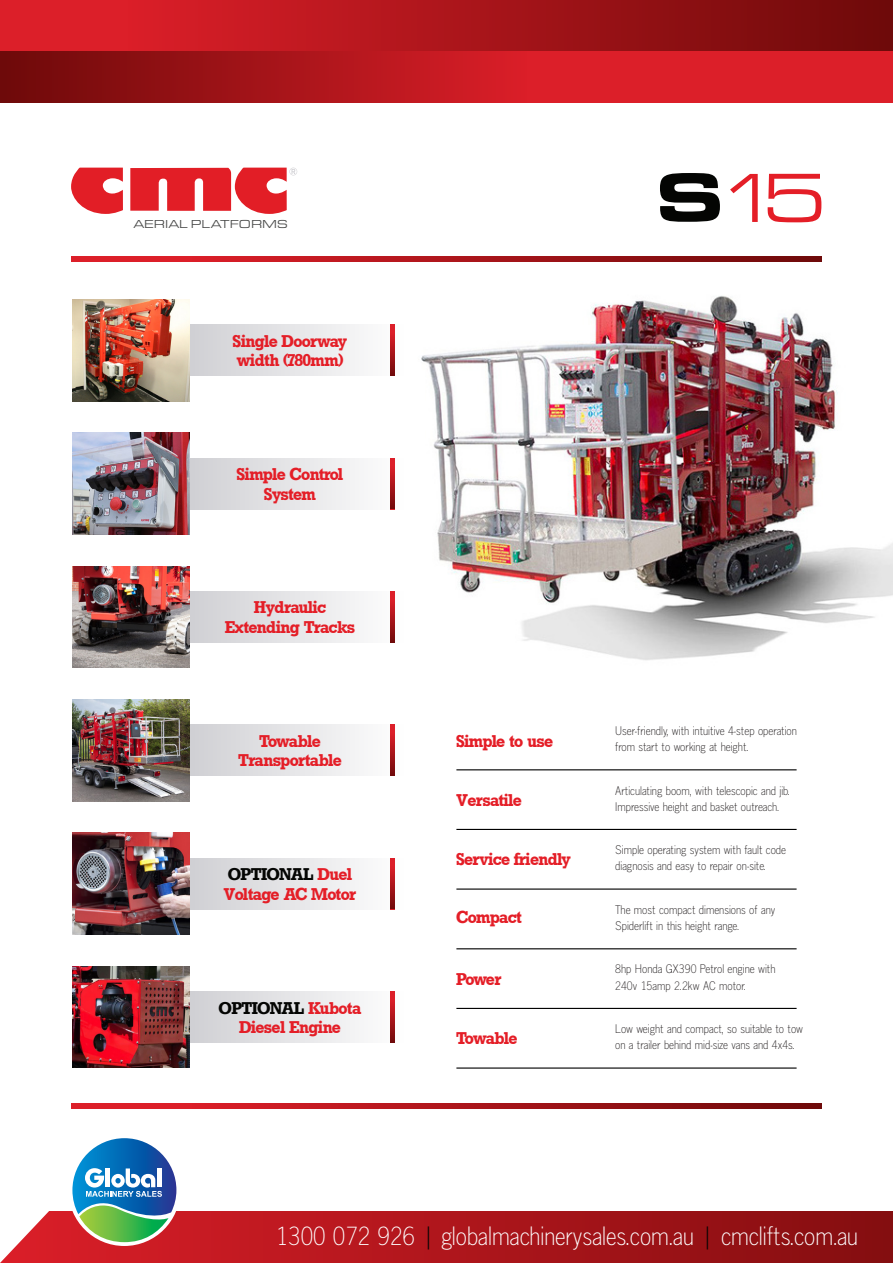
<style>
.page{position:relative;width:893px;height:1263px;background:#fff}
.page>*{position:absolute;margin:0;border:0;box-sizing:border-box;transform-origin:0 0}
.t1{font:900 72px "Eurostile Ext";color:#040503}
.t2{font:72px "Eurostile Ext";color:#e41e27}
.t3{font:25.5px "Lightline Gothic MT Std";color:#fff}
.t4{font:700 16.5px "Rockwell";color:#e41e27}
.t5{font:700 16.5px "Rockwell";color:#040503}
.t6{font:700 16.5px "Rockwell";letter-spacing:-.02em;color:#e41e27}
.t7{font:12px/16.2px "Lightline Gothic MT Std";color:#231f20}
.t8{font:12px "Eurostile Ext";color:#484948}
.s1{color:#e41e27}
.s2{font-weight:400;color:#e41e27}
.s3{color:#040503}
</style>
<div class="page">
<div style="left:0;top:1212px;width:893px;height:51px;background:linear-gradient(to right,#db1f29,#840e10)"></div>
<svg style="left:0;top:1211px;width:50px;height:52px"></svg>
<div style="left:0;top:0;width:893px;height:51px;background:#dc1f29"></div>
<div style="left:129px;top:0;width:764px;height:51px;background:linear-gradient(to right,#db1e28,#6e0a0a)"></div>
<div style="left:0;top:51px;width:893px;height:51px;background:#dc1f29"></div>
<svg style="left:71px;top:168px;width:52px;height:46px"></svg>
<div style="left:72px;top:257px;width:750px;height:5px;background:#dc1f29"></div>
<svg style="left:247px;top:257px;width:575px;height:5px;background:#9f1317"></svg>
<div style="left:72px;top:1103px;width:750px;height:5px;background:#dc1f29"></div>
<svg style="left:247px;top:1103px;width:575px;height:5px;background:#9f1317"></svg>
<svg style="left:130px;top:168px;width:167px;height:46px"></svg>
<div style="left:189px;top:325px;width:214px;height:51px;background:linear-gradient(to right,#cfcfd3,#fefefe)"></div>
<img style="left:73px;top:299px;width:117px;height:102px">
<div style="left:390px;top:325px;width:5px;height:51px;background:#dc1f29"></div>
<svg style="left:390px;top:337px;width:5px;height:39px"></svg>
<div style="left:189px;top:458px;width:214px;height:51px;background:linear-gradient(to right,#cfcfd3,#fefefe)"></div>
<img style="left:73px;top:433px;width:117px;height:102px">
<div style="left:390px;top:458px;width:5px;height:51px;background:#dc1f29"></div>
<svg style="left:390px;top:470px;width:5px;height:39px"></svg>
<div style="left:189px;top:591px;width:214px;height:51px;background:linear-gradient(to right,#cfcfd3,#fefefe)"></div>
<img style="left:73px;top:566px;width:117px;height:102px">
<div style="left:390px;top:591px;width:5px;height:51px;background:#dc1f29"></div>
<svg style="left:390px;top:604px;width:5px;height:38px"></svg>
<div style="left:189px;top:725px;width:214px;height:51px;background:linear-gradient(to right,#cfcfd3,#fefefe)"></div>
<img style="left:73px;top:699px;width:117px;height:102px">
<div style="left:390px;top:725px;width:5px;height:51px;background:#dc1f29"></div>
<svg style="left:390px;top:737px;width:5px;height:39px"></svg>
<div style="left:189px;top:858px;width:214px;height:51px;background:linear-gradient(to right,#cfcfd3,#fefefe)"></div>
<img style="left:73px;top:833px;width:117px;height:102px">
<div style="left:390px;top:858px;width:5px;height:51px;background:#dc1f29"></div>
<svg style="left:390px;top:871px;width:5px;height:38px"></svg>
<div style="left:189px;top:991px;width:214px;height:51px;background:linear-gradient(to right,#cfcfd3,#fefefe)"></div>
<img style="left:73px;top:966px;width:117px;height:101px">
<div style="left:390px;top:991px;width:5px;height:51px;background:#dc1f29"></div>
<svg style="left:390px;top:1004px;width:5px;height:39px"></svg>
<img style="left:421px;top:296px;width:472px;height:364px">
<hr style="left:456px;top:769px;width:341px;height:1px;background:#000">
<hr style="left:456px;top:829px;width:341px;height:1px;background:#000">
<hr style="left:456px;top:888px;width:341px;height:2px;background:#000">
<hr style="left:456px;top:948px;width:341px;height:1px;background:#000">
<hr style="left:456px;top:1008px;width:341px;height:1px;background:#000">
<hr style="left:456px;top:1067px;width:341px;height:1px;background:#000">
<div style="left:68px;top:1134px;width:112px;height:112px;background:#fff;border-radius:50%"></div>
<svg style="left:72px;top:1138px;width:104px;height:104px"></svg>
<div style="left:0;top:51px;width:527px;height:51px;background:linear-gradient(to right,#6d0909,#db1e28)"></div>
<p class="t8" style="left:134px;top:216px;width:156px">AERIAL PLATFORMS</p>
<p class="t4" style="left:233px;top:331px;width:116px">Single Doorway</p>
<p class="t4" style="left:237px;top:351px;width:108px">width (780mm)</p>
<p class="t4" style="left:237px;top:465px;width:108px">Simple Control</p>
<p class="t4" style="left:264px;top:484px;width:53px">System</p>
<p class="t4" style="left:254px;top:598px;width:73px">Hydraulic</p>
<p class="t4" style="left:225px;top:618px;width:131px">Extending Tracks</p>
<p class="t6" style="left:260px;top:732px;width:62px">Towable</p>
<p class="t4" style="left:238px;top:751px;width:104px">Transportable</p>
<p class="t5" style="left:228px;top:865px;width:125px">OPTIONAL <span class="s1">Duel</span></p>
<p class="t4" style="left:224px;top:884px;width:134px">Voltage AC Motor</p>
<p class="t5" style="left:219px;top:998px;width:144px">OPTIONAL <span class="s1">Kubota</span></p>
<p class="t4" style="left:239px;top:1018px;width:103px">Diesel Engine</p>
<p class="t1" style="left:655px;top:143px;width:129px">S<span class="s2">1</span></p>
<p class="t2" style="left:761px;top:150px;width:67px">5</p>
<p class="t4" style="left:456px;top:732px;width:98px">Simple to use</p>
<p class="t4" style="left:456px;top:791px;width:67px">Versatile</p>
<p class="t7" style="left:615px;top:722px;width:183px">User-friendly, with intuitive 4-step operation</p>
<p class="t7" style="left:615px;top:738px;width:135px">from start to working at height.</p>
<p class="t7" style="left:615px;top:782px;width:176px">Articulating boom, with telescopic and jib.<br>Impressive height and basket outreach.</p>
<p class="t4" style="left:456px;top:850px;width:116px">Service friendly</p>
<p class="t7" style="left:615px;top:842px;width:172px">Simple operating system with fault code diagnosis and easy to repair on-site.</p>
<p class="t4" style="left:456px;top:908px;width:67px">Compact</p>
<p class="t7" style="left:615px;top:901px;width:162px">The most compact dimensions of any<br>Spiderlift in this height range.</p>
<p class="t4" style="left:456px;top:970px;width:46px">Power</p>
<p class="t7" style="left:615px;top:961px;width:162px">8hp Honda GX390 Petrol engine with</p>
<p class="t7" style="left:615px;top:977px;width:132px">240v 15amp 2.2kw AC motor.</p>
<p class="t6" style="left:456px;top:1029px;width:62px">Towable</p>
<p class="t7" style="left:615px;top:1020px;width:189px">Low weight and compact, so suitable to tow on a trailer behind mid-size vans and 4x4s.</p>
<p class="t3" style="left:276px;top:1221px;width:584px">1300 072 926 <span class="s3">|</span> globalmachinerysales.com.au <span class="s3">|</span> cmclifts.com.au</p>
</div>
